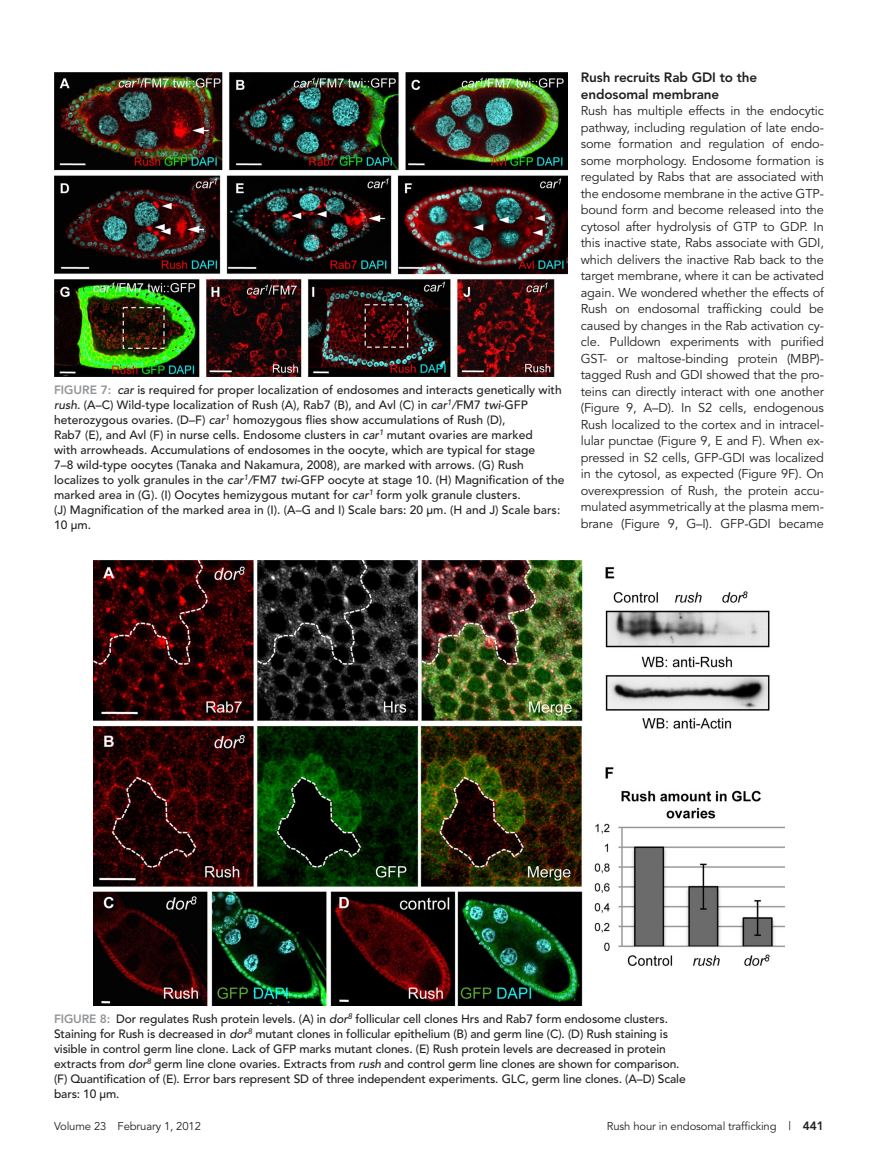
<style>
.page{position:relative;width:878px;height:1175px;background:#fff}
.page>*{position:absolute;margin:0;border:0;box-sizing:border-box;transform-origin:0 0}
.t1{font:800 13.5px/16.5px "Avenir";letter-spacing:-.01em;color:#231f20}
.ParaFL{font:12.75px/16.5px "Avenir";letter-spacing:-.01em;color:#231f20;text-align:justify}
.FigCaption{font:500 12px/15px "Avenir";color:#231f20}
.FigCaption_35_5p{font:500 12px/15px "Avenir";letter-spacing:-.01em;color:#231f20}
.t2{font:11.25px "Avenir";letter-spacing:-.01em;color:#231f20}
.s1{font-weight:800;color:#939598}
.s2{font-style:italic}
.s3{font-size:12px}
.s4{font-weight:800;font-size:12px}
</style>
<div class="page">
<img style="left:54px;top:72px;width:513px;height:305px">
<img style="left:94px;top:560px;width:690px;height:445px">
<p class="FigCaption" style="left:54px;top:383px;width:512px"><span class="s1">FIGURE 7:</span> <span class="s2">car</span> is required for proper localization of endosomes and interacts genetically with <span class="s2">rush</span>. (A–C) Wild-type localization of Rush (A), Rab7 (B), and Avl (C) in <span class="s2">car</span><sup>1</sup><span class="s2">/</span>FM7 <span class="s2">twi</span>-GFP heterozygous ovaries. (D–F) <span class="s2">car</span><sup>1</sup> homozygous flies show accumulations of Rush (D),<br>Rab7 (E), and Avl (F) in nurse cells. Endosome clusters in <span class="s2">car</span><sup>1</sup> mutant ovaries are marked<br>with arrowheads. Accumulations of endosomes in the oocyte, which are typical for stage<br>7–8 wild-type oocytes (Tanaka and Nakamura, 2008), are marked with arrows. (G) Rush localizes to yolk granules in the <span class="s2">car</span><sup>1</sup><span class="s2">/</span>FM7 <span class="s2">twi</span>-GFP oocyte at stage 10. (H) Magnification of the marked area in (G). (I) Oocytes hemizygous mutant for <span class="s2">car</span><sup>1</sup> form yolk granule clusters.<br>(J) Magnification of the marked area in (I). (A–G and I) Scale bars: 20 μm. (H and J) Scale bars:<br>10 μm.</p>
<h2 class="t1" style="left:580px;top:69px;width:178px">Rush recruits Rab GDI to the endosomal membrane</h2>
<p class="ParaFL" style="left:580px;top:103px;width:245px">Rush has multiple effects in the endocytic pathway, including regulation of late endo&shy;some formation and regulation of endo&shy;some morphology. Endosome formation is regulated by Rabs that are associated with the endosome membrane in the active GTP&shy;bound form and become released into the cytosol after hydrolysis of GTP to GDP. In this inactive state, Rabs associate with GDI, which delivers the inactive Rab back to the target membrane, where it can be activated again. We wondered whether the effects of Rush on endosomal trafficking could be caused by changes in the Rab activation cy&shy;cle. Pulldown experiments with purified GST- or maltose-binding protein (MBP)- tagged Rush and GDI showed that the pro&shy;teins can directly interact with one another (Figure 9, A–D). In S2 cells, endogenous Rush localized to the cortex and in intracel&shy;lular punctae (Figure 9, E and F). When ex&shy;pressed in S2 cells, GFP-GDI was localized in the cytosol, as expected (Figure 9F). On overexpression of Rush, the protein accu&shy;mulated asymmetrically at the plasma mem&shy;brane (Figure 9, G–I). GFP-GDI became</p>
<p class="FigCaption_35_5p" style="left:54px;top:1011px;width:633px"><span class="s1">FIGURE 8:</span> Dor regulates Rush protein levels. (A) in <span class="s2">dor</span><sup>8</sup> follicular cell clones Hrs and Rab7 form endosome clusters.<br>Staining for Rush is decreased in <span class="s2">dor</span><sup>8</sup> mutant clones in follicular epithelium (B) and germ line (C). (D) Rush staining is visible in control germ line clone. Lack of GFP marks mutant clones. (E) Rush protein levels are decreased in protein extracts from <span class="s2">dor</span><sup>8</sup> germ line clone ovaries. Extracts from <span class="s2">rush</span> and control germ line clones are shown for comparison. (F) Quantification of (E). Error bars represent SD of three independent experiments. GLC, germ line clones. (A–D) Scale bars: 10 μm.</p>
<p class="t2" style="left:54px;top:1119px;width:148px">Volume 23 February 1, 2012</p>
<p class="t2" style="left:606px;top:1119px;width:219px">Rush hour in endosomal trafficking <span class="s3">|</span> <span class="s4">441</span></p>
</div>
